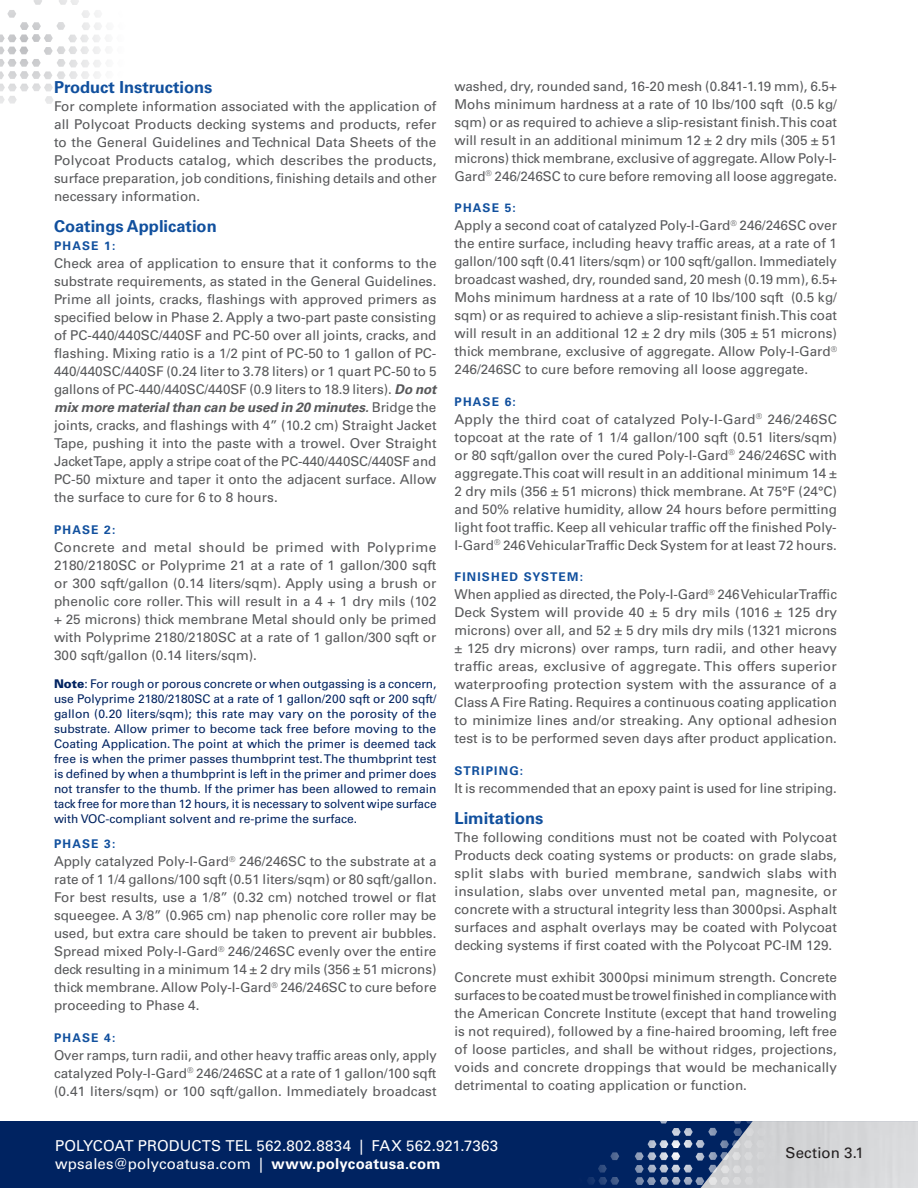
<style>
.page{position:relative;width:918px;height:1188px;background:#fff}
.page>*{position:absolute;margin:0;border:0;box-sizing:border-box;transform-origin:0 0}
.t1{font:700 16.5px "Univers LT Std";color:#11509e}
.t2{font:15px/18px "Univers LT Std";letter-spacing:.01em;color:#fff}
.t3{font:15px "Univers LT Std";letter-spacing:.01em;color:#231f20}
.Body{font:13.5px/18px "Univers LT Std";color:#57585a;text-align:justify}
.Note{font:12px/15px "Univers LT Std";color:#002361;text-align:justify}
.SubHeader{font:700 12px "Univers LT Std";letter-spacing:.1em;color:#11509e}
.s1{font-weight:700;font-style:italic}
.s2{font-weight:900}
.s3{font-weight:700}
</style>
<div class="page">
<svg style="left:0;top:0;width:102px;height:104px"></svg>
<div style="left:0;top:1121px;width:918px;height:67px;background:#002361"></div>
<div style="left:700px;top:1121px;width:218px;height:67px;background:#d5d6d8"></div>
<svg style="left:587px;top:1152px;width:32px;height:33px"></svg>
<svg style="left:635px;top:1121px;width:144px;height:64px"></svg>
<p class="t1" style="left:54px;top:77px;width:160px">Product Instructions</p>
<p class="Body" style="left:54px;top:97px;width:384px">For complete information associated with the application of all Polycoat Products decking systems and products, refer to the General Guidelines and Technical Data Sheets of the Polycoat Products catalog, which describes the products, surface preparation, job conditions, finishing details and other necessary information.</p>
<p class="t1" style="left:54px;top:217px;width:164px">Coatings Application</p>
<p class="SubHeader" style="left:54px;top:239px;width:63px">PHASE 1:</p>
<p class="Body" style="left:54px;top:255px;width:384px">Check area of application to ensure that it conforms to the substrate requirements, as stated in the General Guidelines.<br>Prime all joints, cracks, flashings with approved primers as specified below in Phase 2. Apply a two-part paste consisting of PC-440/440SC/440SF and PC-50 over all joints, cracks, and flashing. Mixing ratio is a 1/2 pint of PC-50 to 1 gallon of PC-440/440SC/440SF (0.24 liter to 3.78 liters) or 1 quart PC-50 to 5 gallons of PC-440/440SC/440SF (0.9 liters to 18.9 liters). <span class="s1">Do not mix more material than can be used in 20 minutes.</span> Bridge the joints, cracks, and flashings with 4” (10.2 cm) Straight Jacket Tape, pushing it into the paste with a trowel. Over Straight Jacket Tape, apply a stripe coat of the PC-440/440SC/440SF and PC-50 mixture and taper it onto the adjacent surface. Allow the surface to cure for 6 to 8 hours.</p>
<p class="SubHeader" style="left:54px;top:523px;width:63px">PHASE 2:</p>
<p class="Body" style="left:54px;top:538px;width:384px">Concrete and metal should be primed with Polyprime 2180/2180SC or Polyprime 21 at a rate of 1 gallon/300 sqft or 300 sqft/gallon (0.14 liters/sqm). Apply using a brush or phenolic core roller. This will result in a 4 + 1 dry mils (102 + 25 microns) thick membrane Metal should only be primed with Polyprime 2180/2180SC at a rate of 1 gallon/300 sqft or 300 sqft/gallon (0.14 liters/sqm).</p>
<p class="Note" style="left:54px;top:677px;width:384px"><span class="s2">Note</span>: For rough or porous concrete or when outgassing is a concern, use Polyprime 2180/2180SC at a rate of 1 gallon/200 sqft or 200 sqft/ gallon (0.20 liters/sqm); this rate may vary on the porosity of the substrate. Allow primer to become tack free before moving to the Coating Application. The point at which the primer is deemed tack free is when the primer passes thumbprint test. The thumbprint test is defined by when a thumbprint is left in the primer and primer does not transfer to the thumb. If the primer has been allowed to remain tack free for more than 12 hours, it is necessary to solvent wipe surface with VOC-compliant solvent and re-prime the surface.</p>
<p class="SubHeader" style="left:54px;top:837px;width:63px">PHASE 3:</p>
<p class="Body" style="left:54px;top:852px;width:384px">Apply catalyzed Poly-I-Gard<sup>®</sup> 246/246SC to the substrate at a rate of 1 1/4 gallons/100 sqft (0.51 liters/sqm) or 80 sqft/gallon.<br>For best results, use a 1/8” (0.32 cm) notched trowel or flat squeegee. A 3/8” (0.965 cm) nap phenolic core roller may be used, but extra care should be taken to prevent air bubbles.<br>Spread mixed Poly-I-Gard<sup>®</sup> 246/246SC evenly over the entire deck resulting in a minimum 14 ± 2 dry mils (356 ± 51 microns) thick membrane. Allow Poly-I-Gard<sup>®</sup> 246/246SC to cure before proceeding to Phase 4.</p>
<p class="SubHeader" style="left:54px;top:1030px;width:63px">PHASE 4:</p>
<p class="Body" style="left:54px;top:1046px;width:384px">Over ramps, turn radii, and other heavy traffic areas only, apply catalyzed Poly-I-Gard<sup>®</sup> 246/246SC at a rate of 1 gallon/100 sqft (0.41 liters/sqm) or 100 sqft/gallon. Immediately broadcast</p>
<p class="Body" style="left:454px;top:77px;width:384px">washed, dry, rounded sand, 16-20 mesh (0.841-1.19 mm), 6.5+ Mohs minimum hardness at a rate of 10 lbs/100 sqft (0.5 kg/ sqm) or as required to achieve a slip-resistant finish. This coat will result in an additional minimum 12 ± 2 dry mils (305 ± 51 microns) thick membrane, exclusive of aggregate. Allow Poly-I-Gard<sup>®</sup> 246/246SC to cure before removing all loose aggregate.</p>
<p class="SubHeader" style="left:454px;top:201px;width:63px">PHASE 5:</p>
<p class="Body" style="left:454px;top:217px;width:384px">Apply a second coat of catalyzed Poly-I-Gard<sup>®</sup> 246/246SC over the entire surface, including heavy traffic areas, at a rate of 1 gallon/100 sqft (0.41 liters/sqm) or 100 sqft/gallon. Immediately broadcast washed, dry, rounded sand, 20 mesh (0.19 mm), 6.5+ Mohs minimum hardness at a rate of 10 lbs/100 sqft (0.5 kg/ sqm) or as required to achieve a slip-resistant finish. This coat will result in an additional 12 ± 2 dry mils (305 ± 51 microns) thick membrane, exclusive of aggregate. Allow Poly-I-Gard<sup>® </sup>246/246SC to cure before removing all loose aggregate.</p>
<p class="SubHeader" style="left:454px;top:395px;width:63px">PHASE 6:</p>
<p class="Body" style="left:454px;top:410px;width:384px">Apply the third coat of catalyzed Poly-I-Gard<sup>®</sup> 246/246SC topcoat at the rate of 1 1/4 gallon/100 sqft (0.51 liters/sqm) or 80 sqft/gallon over the cured Poly-I-Gard<sup>®</sup> 246/246SC with aggregate. This coat will result in an additional minimum 14 ± 2 dry mils (356 ± 51 microns) thick membrane. At 75°F (24°C) and 50% relative humidity, allow 24 hours before permitting light foot traffic. Keep all vehicular traffic off the finished Poly-I-Gard<sup>®</sup> 246 Vehicular Traffic Deck System for at least 72 hours.</p>
<p class="SubHeader" style="left:454px;top:570px;width:130px">FINISHED SYSTEM:</p>
<p class="Body" style="left:454px;top:586px;width:384px">When applied as directed, the Poly-I-Gard<sup>®</sup> 246 Vehicular Traffic Deck System will provide 40 ± 5 dry mils (1016 ± 125 dry microns) over all, and 52 ± 5 dry mils dry mils (1321 microns ± 125 dry microns) over ramps, turn radii, and other heavy traffic areas, exclusive of aggregate. This offers superior waterproofing protection system with the assurance of a Class A Fire Rating. Requires a continuous coating application to minimize lines and/or streaking. Any optional adhesion test is to be performed seven days after product application.</p>
<p class="SubHeader" style="left:454px;top:764px;width:70px">STRIPING:</p>
<p class="Body" style="left:454px;top:779px;width:384px">It is recommended that an epoxy paint is used for line striping.</p>
<p class="t1" style="left:454px;top:809px;width:90px">Limitations</p>
<p class="Body" style="left:454px;top:829px;width:384px">The following conditions must not be coated with Polycoat Products deck coating systems or products: on grade slabs, split slabs with buried membrane, sandwich slabs with insulation, slabs over unvented metal pan, magnesite, or concrete with a structural integrity less than 3000psi. Asphalt surfaces and asphalt overlays may be coated with Polycoat decking systems if first coated with the Polycoat PC-IM 129.</p>
<p class="Body" style="left:454px;top:968px;width:384px">Concrete must exhibit 3000psi minimum strength. Concrete surfaces to be coated must be trowel finished in compliance with the American Concrete Institute (except that hand troweling is not required), followed by a fine-haired brooming, left free of loose particles, and shall be without ridges, projections, voids and concrete droppings that would be mechanically detrimental to coating application or function.</p>
<p class="t2" style="left:55px;top:1137px;width:445px">POLYCOAT PRODUCTS TEL 562.802.8834 | FAX 562.921.7363 wpsales@polycoatusa.com | <span class="s3">www.polycoatusa.com</span></p>
<p class="t3" style="left:786px;top:1144px;width:80px">Section 3.1</p>
</div>
